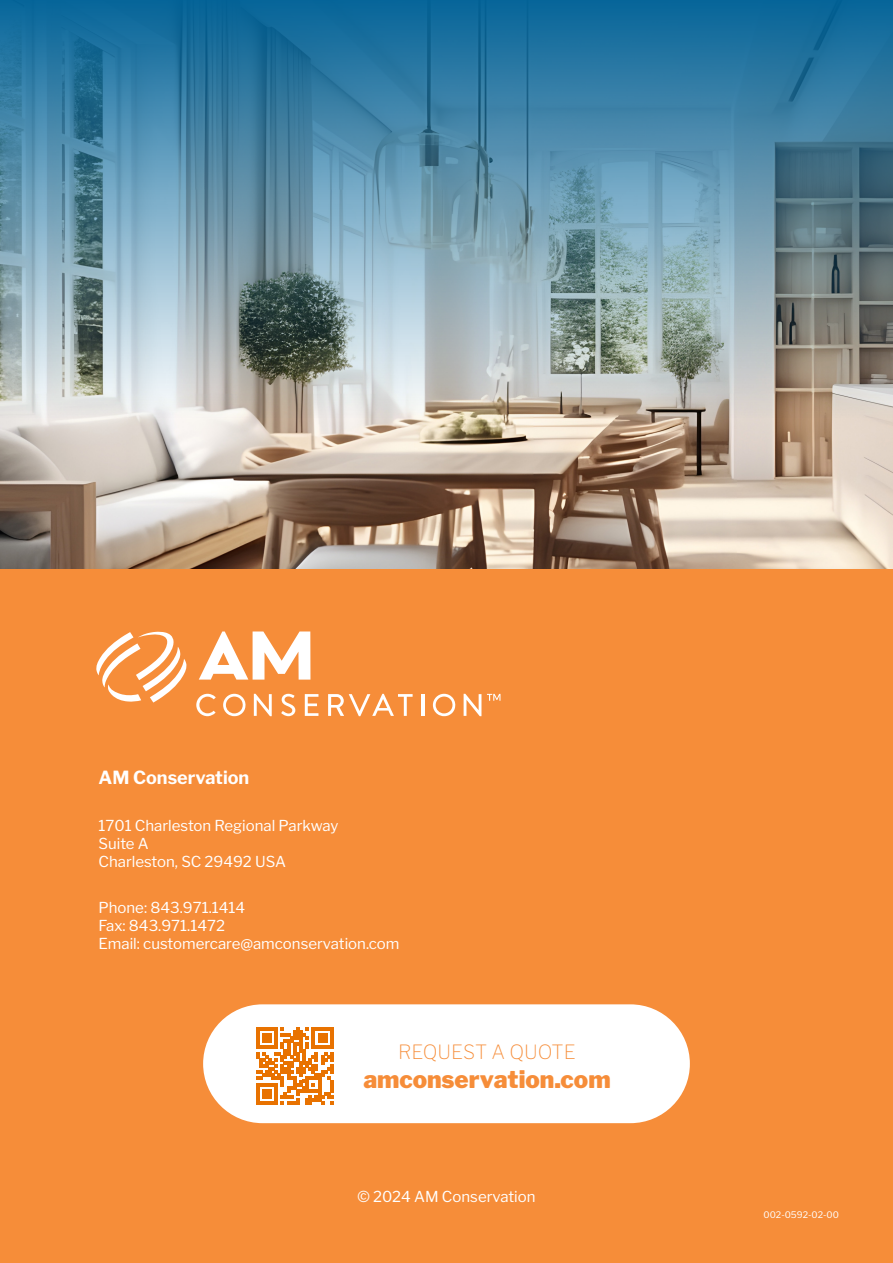
<style>
.page{position:relative;width:893px;height:1263px;background:#fff}
.page>*{position:absolute;margin:0;border:0;box-sizing:border-box;transform-origin:0 0}
.t1{font:900 24px "Libre Franklin";color:#f68d39}
.t2{font:100 19.5px "Libre Franklin";color:#f68d39}
.t3{font:700 18px "Libre Franklin";color:#fff}
.t4{font:15px "Libre Franklin";color:#fff}
.t5{font:9px "Libre Franklin";color:#fff}
</style>
<div class="page">
<img style="left:0;top:418px;width:893px;height:151px">
<img style="left:0;top:0;width:893px;height:418px">
<div style="left:0;top:569px;width:893px;height:694px;background:#f68d39"></div>
<svg style="left:96px;top:632px;width:91px;height:70px"></svg>
<svg style="left:199px;top:631px;width:111px;height:49px"></svg>
<svg style="left:305px;top:694px;width:13px;height:22px"></svg>
<svg style="left:254px;top:694px;width:18px;height:22px"></svg>
<svg style="left:464px;top:694px;width:17px;height:22px"></svg>
<svg style="left:223px;top:694px;width:23px;height:22px"></svg>
<svg style="left:433px;top:694px;width:23px;height:22px"></svg>
<hr style="left:422px;top:694px;width:3px;height:22px;background:#fff">
<svg style="left:328px;top:694px;width:85px;height:22px"></svg>
<svg style="left:281px;top:694px;width:14px;height:22px"></svg>
<svg style="left:196px;top:694px;width:20px;height:22px"></svg>
<svg style="left:487px;top:694px;width:13px;height:7px"></svg>
<div style="left:203px;top:1004px;width:487px;height:119px;background:#fff;border-radius:59px"></div>
<svg style="left:256px;top:1027px;width:77px;height:78px"></svg>
<p class="t3" style="left:98px;top:763px;width:152px">AM Conservation</p>
<p class="t4" style="left:98px;top:814px;width:242px">1701 Charleston Regional Parkway</p>
<p class="t4" style="left:98px;top:832px;width:52px">Suite A</p>
<p class="t4" style="left:98px;top:850px;width:189px">Charleston, SC 29492 USA</p>
<p class="t4" style="left:98px;top:896px;width:148px">Phone: 843.971.1414</p>
<p class="t4" style="left:98px;top:914px;width:128px">Fax: 843.971.1472</p>
<p class="t4" style="left:98px;top:932px;width:302px">Email: customercare@amconservation.com</p>
<p class="t2" style="left:398px;top:1040px;width:179px">REQUEST A QUOTE</p>
<p class="t1" style="left:363px;top:1065px;width:249px">amconservation.com</p>
<p class="t4" style="left:357px;top:1185px;width:180px">© 2024 AM Conservation</p>
<p class="t5" style="left:763px;top:1207px;width:77px">002-0592-02-00</p>
</div>
